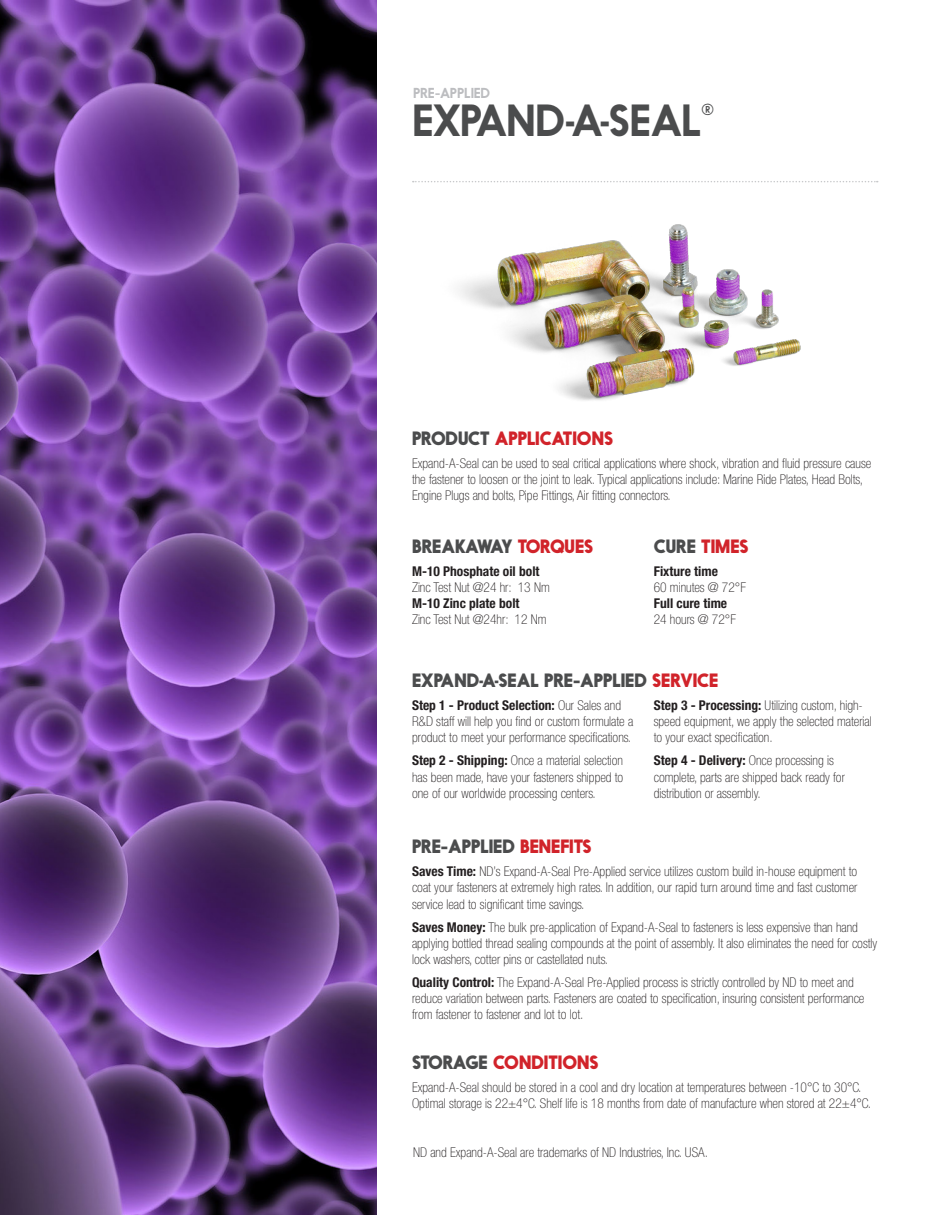
<style>
.page{position:relative;width:945px;height:1215px;background:#fff}
.page>*{position:absolute;margin:0;border:0;box-sizing:border-box;transform-origin:0 0}
.t1{font:42px "Nanami";letter-spacing:-.025em;color:#4b4c4d}
.t2{font:900 18px "Nanami";color:#4b4c4d}
.t3{font:900 18px "Nanami";color:#d1232a}
.t4{font:15px "Nanami";color:#4b4c4d}
.t5{font:100 condensed 13.5px/16.2px "Helvetica Neue LT Pro";color:#231f20}
.t6{font:700 condensed 13.5px/16.2px "Helvetica Neue LT Pro";color:#231f20}
.t7{font:13.5px "Nanami";letter-spacing:-.025em;color:#bcbdc0}
.s1{color:#4b4c4d}
.s2{color:#d1232a}
.s3{font-weight:700}
.s4{font-weight:100}
</style>
<div class="page">
<img style="left:0;top:0;width:376px;height:1215px">
<img style="left:412px;top:182px;width:466px;height:219px">
<svg style="left:413px;top:181px;width:465px;height:1px"></svg>
<p class="t7" style="left:413px;top:85px;width:79px">PRE-APPLIED</p>
<p class="t1" style="left:412px;top:95px;width:292px">EXPAND-A-SEAL</p>
<p class="t4" style="left:701px;top:101px;width:15px">®</p>
<p class="t3" style="left:412px;top:427px;width:203px"><span class="s1">PRODUCT</span> APPLICATIONS</p>
<p class="t5" style="left:412px;top:455px;width:461px">Expand-A-Seal can be used to seal critical applications where shock, vibration and fluid pressure cause the fastener to loosen or the joint to leak. Typical applications include: Marine Ride Plates, Head Bolts,<br>Engine Plugs and bolts, Pipe Fittings, Air fitting connectors.</p>
<p class="t2" style="left:412px;top:535px;width:183px">BREAKAWAY <span class="s2">TORQUES</span></p>
<p class="t5" style="left:412px;top:563px;width:139px"><span class="s3">M-10 Phosphate oil bolt<br></span>Zinc Test Nut @24 hr: 13 Nm</p>
<p class="t5" style="left:412px;top:596px;width:136px"><span class="s3">M-10 Zinc plate bolt<br></span>Zinc Test Nut @24hr: 12 Nm</p>
<p class="t3" style="left:654px;top:535px;width:96px"><span class="s1">CURE</span> TIMES</p>
<p class="t5" style="left:654px;top:563px;width:94px"><span class="s3">Fixture time<br></span>60 minutes @ 72°F</p>
<p class="t6" style="left:654px;top:595px;width:84px">Full cure time<br><span class="s4">24 hours @ 72°F</span></p>
<p class="t2" style="left:412px;top:670px;width:308px">EXPAND-A-SEAL PRE-APPLIED <span class="s2">SERVICE</span></p>
<p class="t5" style="left:412px;top:698px;width:223px"><span class="s3">Step 1 - Product Selection:</span> Our Sales and<br>R&amp;D staff will help you find or custom formulate a product to meet your performance specifications.</p>
<p class="t5" style="left:412px;top:753px;width:213px;text-align:justify"><span class="s3">Step 2 - Shipping:</span> Once a material selection has been made, have your fasteners shipped to one of our worldwide processing centers.</p>
<p class="t5" style="left:654px;top:698px;width:220px"><span class="s3">Step 3 - Processing:</span> Utilizing custom, high&shy;speed equipment, we apply the selected material to your exact specification.</p>
<p class="t5" style="left:654px;top:753px;width:193px"><span class="s3">Step 4 - Delivery:</span> Once processing is complete, parts are shipped back ready for distribution or assembly.</p>
<p class="t2" style="left:412px;top:836px;width:181px">PRE-APPLIED <span class="s2">BENEFITS</span></p>
<p class="t5" style="left:412px;top:864px;width:447px;text-align:justify"><span class="s3">Saves Time:</span> ND’s Expand-A-Seal Pre-Applied service utilizes custom build in-house equipment to coat your fasteners at extremely high rates. In addition, our rapid turn around time and fast customer service lead to significant time savings.</p>
<p class="t5" style="left:412px;top:919px;width:467px"><span class="s3">Saves Money:</span> The bulk pre-application of Expand-A-Seal to fasteners is less expensive than hand applying bottled thread sealing compounds at the point of assembly. It also eliminates the need for costly lock washers, cotter pins or castellated nuts.</p>
<p class="t5" style="left:412px;top:975px;width:454px"><span class="s3">Quality Control:</span> The Expand-A-Seal Pre-Applied process is strictly controlled by ND to meet and reduce variation between parts. Fasteners are coated to specification, insuring consistent performance from fastener to fastener and lot to lot.</p>
<p class="t3" style="left:412px;top:1051px;width:188px"><span class="s1">STORAGE</span> CONDITIONS</p>
<p class="t5" style="left:412px;top:1079px;width:460px">Expand-A-Seal should be stored in a cool and dry location at temperatures between -10°C to 30°C.<br>Optimal storage is 22±4°C. Shelf life is 18 months from date of manufacture when stored at 22±4°C.</p>
<p class="t5" style="left:413px;top:1145px;width:296px">ND and Expand-A-Seal are trademarks of ND Industries, Inc. USA.</p>
</div>
